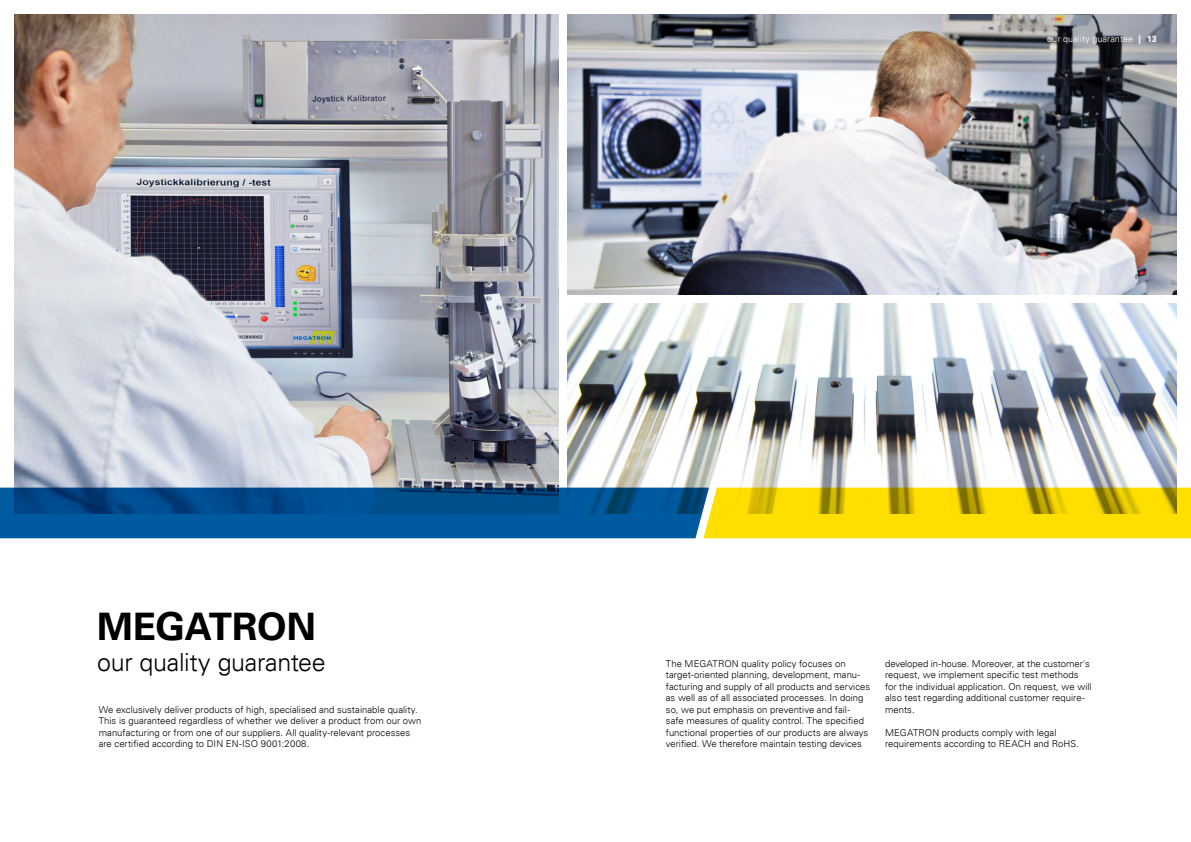
<style>
.page{position:relative;width:1191px;height:842px;background:#fff}
.page>*{position:absolute;margin:0;border:0;box-sizing:border-box;transform-origin:0 0}
.t1{font:700 38px "Univers LT";letter-spacing:-.01em;color:#000}
.t2{font:300 25px "Univers LT";letter-spacing:-.015em;color:#000}
.t3{font:300 9.5px/11.5px "Univers LT";color:#000}
.t4{font:300 9px "Univers LT";letter-spacing:.01em;color:#fff}
.t5{font:700 9px "Univers LT";color:#fff}
.s1{font-weight:700}
</style>
<div class="page">
<img style="left:567px;top:14px;width:609px;height:281px">
<img style="left:14px;top:14px;width:544px;height:474px">
<img style="left:567px;top:303px;width:609px;height:185px">
<svg style="left:0;top:488px;width:1191px;height:50px;background:#628658"></svg>
<p class="t4" style="left:1047px;top:34px;width:95px">our quality guarantee <span class="s1">|</span></p>
<p class="t5" style="left:1147px;top:34px;width:12px">13</p>
<p class="t1" style="left:97px;top:604px;width:220px">MEGATRON</p>
<p class="t2" style="left:97px;top:647px;width:230px">our quality guarantee</p>
<p class="t3" style="left:666px;top:658px;width:206px">The MEGATRON quality policy focuses on target-oriented planning, development, manu&shy;facturing and supply of all products and services as well as of all associated processes. In doing so, we put emphasis on preventive and fail&shy;safe measures of quality control. The specified functional properties of our products are always verified. We therefore maintain testing devices</p>
<p class="t3" style="left:885px;top:658px;width:208px">developed in-house. Moreover, at the customer's request, we implement specific test methods for the individual application. On request, we will also test regarding additional customer require&shy;ments.</p>
<p class="t3" style="left:99px;top:704px;width:324px">We exclusively deliver products of high, specialised and sustainable quality.<br>This is guaranteed regardless of whether we deliver a product from our own manufacturing or from one of our suppliers. All quality-relevant processes are certified according to DIN EN-ISO 9001:2008.</p>
<p class="t3" style="left:885px;top:727px;width:195px">MEGATRON products comply with legal requirements according to REACH and RoHS.</p>
</div>
